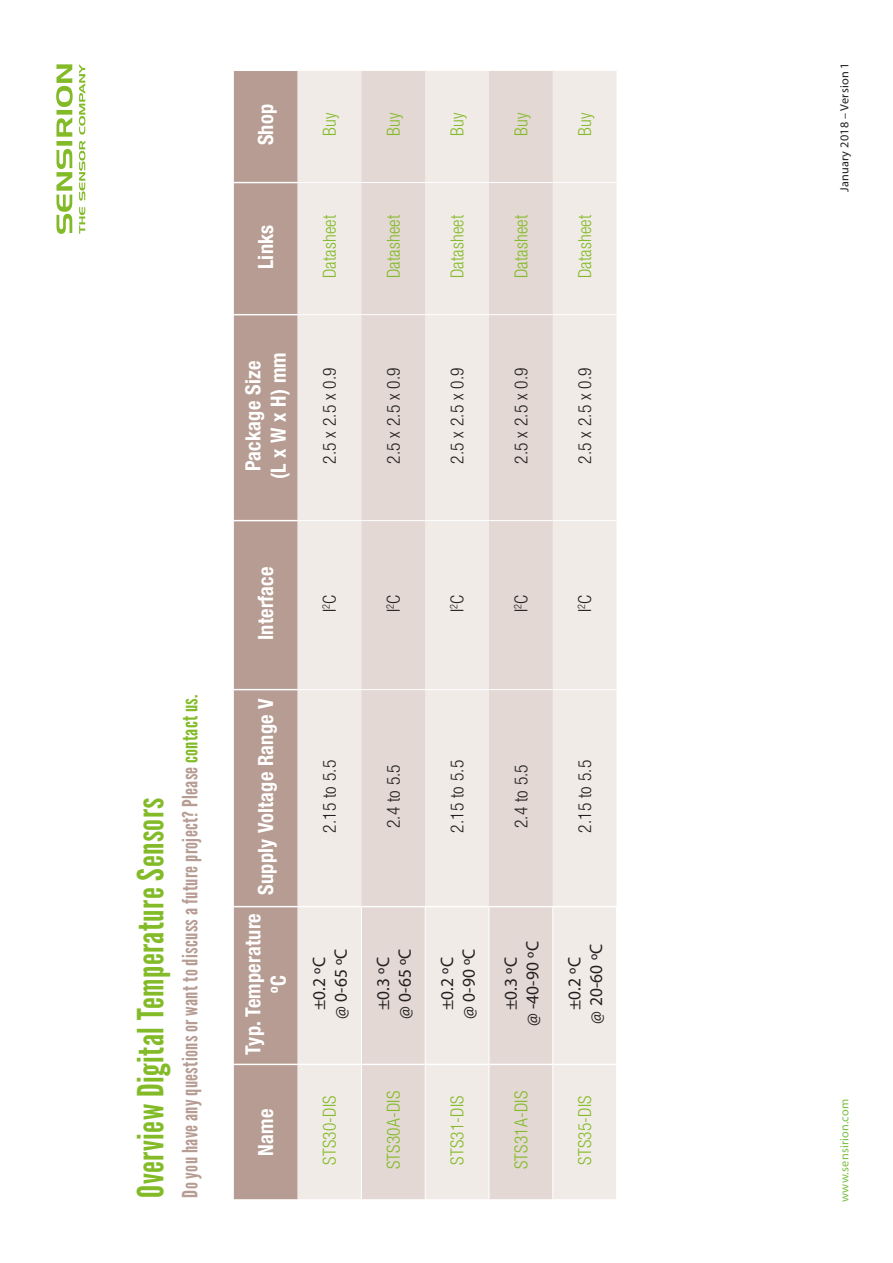
<style>
.page{position:relative;width:893px;height:1263px;background:#fff}
.page>*{position:absolute;margin:0;border:0;box-sizing:border-box;transform-origin:0 0}
.Aufzählung_im_Lauf{font:36px "League Gothic";letter-spacing:.015em;color:#82bb27}
.Tabelle{font:700 condensed 21px/25.3px "Helvetica Neue LT Std";letter-spacing:.01em;color:#fff;text-align:center}
.Aufzählung_im_Lauf-2{font:21px "League Gothic";letter-spacing:.015em;color:#b69c92}
.Tabelle-2{font:300 condensed 18px "Helvetica Neue LT Std";letter-spacing:.01em;color:#231f20}
.Tabelle-3{font:300 condensed 18px "Helvetica Neue LT Std";letter-spacing:.01em;color:#82bb27}
.Tabelle-4{font:18px/21.8px "Myriad Pro";letter-spacing:.01em;color:#231f20;text-align:center}
.Aufzählung_im_Lauf-3{font:12px "Myriad Pro";letter-spacing:.015em;color:#231f20}
.Aufzählung_im_Lauf-4{font:12px "Myriad Pro";letter-spacing:.015em;color:#79c142}
.s1{color:#82bb27}
</style>
<div class="page">
<div style="left:234px;top:71px;width:64px;height:1128px;background:#b69c92"></div>
<div style="left:298px;top:71px;width:319px;height:1128px;background:#f1ebe8"></div>
<svg style="left:361px;top:71px;width:192px;height:1128px;background:#e7deda"></svg>
<hr style="left:234px;top:1064px;width:64px;height:1px;background:#fff">
<hr style="left:234px;top:906px;width:64px;height:1px;background:#fff">
<hr style="left:234px;top:689px;width:64px;height:1px;background:#fff">
<hr style="left:234px;top:520px;width:64px;height:1px;background:#fff">
<hr style="left:234px;top:314px;width:64px;height:1px;background:#fff">
<hr style="left:234px;top:182px;width:64px;height:1px;background:#fff">
<hr style="left:298px;top:1064px;width:63px;height:1px;background:#fff">
<hr style="left:362px;top:1064px;width:63px;height:1px;background:#fff">
<hr style="left:426px;top:1064px;width:63px;height:1px;background:#fff">
<hr style="left:489px;top:1064px;width:63px;height:1px;background:#fff">
<hr style="left:553px;top:1064px;width:63px;height:1px;background:#fff">
<hr style="left:298px;top:906px;width:63px;height:1px;background:#fff">
<hr style="left:361px;top:906px;width:64px;height:1px;background:#fff">
<hr style="left:425px;top:906px;width:64px;height:1px;background:#fff">
<hr style="left:489px;top:906px;width:64px;height:1px;background:#fff">
<hr style="left:553px;top:906px;width:63px;height:1px;background:#fff">
<hr style="left:298px;top:689px;width:63px;height:1px;background:#fff">
<hr style="left:298px;top:520px;width:63px;height:1px;background:#fff">
<hr style="left:298px;top:314px;width:63px;height:1px;background:#fff">
<hr style="left:298px;top:182px;width:63px;height:1px;background:#fff">
<hr style="left:361px;top:689px;width:64px;height:1px;background:#fff">
<hr style="left:361px;top:520px;width:64px;height:1px;background:#fff">
<hr style="left:361px;top:314px;width:64px;height:1px;background:#fff">
<hr style="left:361px;top:182px;width:64px;height:1px;background:#fff">
<hr style="left:425px;top:689px;width:64px;height:1px;background:#fff">
<hr style="left:425px;top:520px;width:64px;height:1px;background:#fff">
<hr style="left:425px;top:314px;width:64px;height:1px;background:#fff">
<hr style="left:425px;top:182px;width:64px;height:1px;background:#fff">
<hr style="left:489px;top:689px;width:64px;height:1px;background:#fff">
<hr style="left:489px;top:520px;width:64px;height:1px;background:#fff">
<hr style="left:489px;top:314px;width:64px;height:1px;background:#fff">
<hr style="left:489px;top:182px;width:64px;height:1px;background:#fff">
<hr style="left:553px;top:689px;width:64px;height:1px;background:#fff">
<hr style="left:553px;top:520px;width:64px;height:1px;background:#fff">
<hr style="left:553px;top:314px;width:64px;height:1px;background:#fff">
<hr style="left:553px;top:182px;width:64px;height:1px;background:#fff">
<hr style="left:361px;top:1064px;width:1px;height:135px;background:#fff">
<hr style="left:361px;top:907px;width:1px;height:157px;background:#fff">
<hr style="left:425px;top:1064px;width:1px;height:135px;background:#fff">
<hr style="left:425px;top:907px;width:1px;height:157px;background:#fff">
<hr style="left:489px;top:1064px;width:1px;height:135px;background:#fff">
<hr style="left:489px;top:907px;width:1px;height:157px;background:#fff">
<hr style="left:552px;top:1064px;width:1px;height:135px;background:#fff">
<hr style="left:552px;top:907px;width:1px;height:157px;background:#fff">
<hr style="left:616px;top:1064px;width:1px;height:135px;background:#fff">
<hr style="left:616px;top:906px;width:1px;height:158px;background:#fff">
<svg style="left:56px;top:64px;width:29px;height:170px"></svg>
<p class="Aufzählung_im_Lauf" style="left:130px;top:1198px;width:402px;rotate:-90deg">Overview Digital Temperature Sensors</p>
<p class="Aufzählung_im_Lauf-2" style="left:178px;top:1197px;width:505px;rotate:-90deg">Do you have any questions or want to discuss a future project? Please <span class="s1">contact us.</span></p>
<p class="Tabelle" style="left:253px;top:145px;width:43px;rotate:-90deg">Shop</p>
<p class="Tabelle" style="left:253px;top:269px;width:46px;rotate:-90deg">Links</p>
<p class="Tabelle" style="left:240px;top:471px;width:111px;rotate:-90deg">Package Size</p>
<p class="Tabelle" style="left:265px;top:479px;width:129px;rotate:-90deg">(L x W x H) mm</p>
<p class="Tabelle-3" style="left:319px;top:136px;width:25px;rotate:-90deg">Buy</p>
<p class="Tabelle-3" style="left:319px;top:278px;width:65px;rotate:-90deg">Datasheet</p>
<p class="Tabelle-2" style="left:319px;top:464px;width:98px;rotate:-90deg">2.5 x 2.5 x 0.9</p>
<p class="Tabelle-3" style="left:383px;top:136px;width:25px;rotate:-90deg">Buy</p>
<p class="Tabelle-3" style="left:383px;top:278px;width:65px;rotate:-90deg">Datasheet</p>
<p class="Tabelle-2" style="left:383px;top:464px;width:98px;rotate:-90deg">2.5 x 2.5 x 0.9</p>
<p class="Tabelle-3" style="left:447px;top:136px;width:25px;rotate:-90deg">Buy</p>
<p class="Tabelle-3" style="left:447px;top:278px;width:65px;rotate:-90deg">Datasheet</p>
<p class="Tabelle-2" style="left:447px;top:464px;width:98px;rotate:-90deg">2.5 x 2.5 x 0.9</p>
<p class="Tabelle-3" style="left:511px;top:136px;width:25px;rotate:-90deg">Buy</p>
<p class="Tabelle-3" style="left:511px;top:278px;width:65px;rotate:-90deg">Datasheet</p>
<p class="Tabelle-2" style="left:511px;top:464px;width:98px;rotate:-90deg">2.5 x 2.5 x 0.9</p>
<p class="Tabelle-3" style="left:574px;top:136px;width:25px;rotate:-90deg">Buy</p>
<p class="Tabelle-3" style="left:574px;top:278px;width:65px;rotate:-90deg">Datasheet</p>
<p class="Tabelle-2" style="left:574px;top:464px;width:98px;rotate:-90deg">2.5 x 2.5 x 0.9</p>
<p class="Tabelle" style="left:253px;top:640px;width:75px;rotate:-90deg">Interface</p>
<p class="Tabelle" style="left:253px;top:895px;width:198px;rotate:-90deg">Supply Voltage Range V</p>
<p class="Tabelle" style="left:240px;top:1054px;width:143px;rotate:-90deg">Typ. Temperature oC</p>
<p class="Tabelle" style="left:253px;top:1155px;width:48px;rotate:-90deg">Name</p>
<p class="Tabelle-2" style="left:319px;top:612px;width:19px;rotate:-90deg">I<sup>2</sup>C</p>
<p class="Tabelle-2" style="left:319px;top:832px;width:74px;rotate:-90deg">2.15 to 5.5</p>
<p class="Tabelle-4" style="left:308px;top:1019px;width:72px;rotate:-90deg">±0.2 oC<br>@ 0-65 oC</p>
<p class="Tabelle-3" style="left:319px;top:1165px;width:71px;rotate:-90deg">STS30-DIS</p>
<p class="Tabelle-2" style="left:383px;top:612px;width:19px;rotate:-90deg">I<sup>2</sup>C</p>
<p class="Tabelle-2" style="left:447px;top:612px;width:19px;rotate:-90deg">I<sup>2</sup>C</p>
<p class="Tabelle-2" style="left:511px;top:612px;width:19px;rotate:-90deg">I<sup>2</sup>C</p>
<p class="Tabelle-2" style="left:574px;top:612px;width:19px;rotate:-90deg">I<sup>2</sup>C</p>
<p class="Tabelle-2" style="left:383px;top:828px;width:66px;rotate:-90deg">2.4 to 5.5</p>
<p class="Tabelle-2" style="left:447px;top:832px;width:74px;rotate:-90deg">2.15 to 5.5</p>
<p class="Tabelle-2" style="left:511px;top:828px;width:66px;rotate:-90deg">2.4 to 5.5</p>
<p class="Tabelle-2" style="left:574px;top:832px;width:74px;rotate:-90deg">2.15 to 5.5</p>
<p class="Tabelle-4" style="left:372px;top:1019px;width:72px;rotate:-90deg">±0.3 oC<br>@ 0-65 oC</p>
<p class="Tabelle-4" style="left:436px;top:1019px;width:72px;rotate:-90deg">±0.2 oC<br>@ 0-90 oC</p>
<p class="Tabelle-3" style="left:383px;top:1169px;width:80px;rotate:-90deg">STS30A-DIS</p>
<p class="Tabelle-3" style="left:447px;top:1165px;width:71px;rotate:-90deg">STS31-DIS</p>
<p class="Tabelle-4" style="left:500px;top:1026px;width:87px;rotate:-90deg">±0.3 oC<br>@ -40-90 oC</p>
<p class="Tabelle-3" style="left:511px;top:1169px;width:80px;rotate:-90deg">STS31A-DIS</p>
<p class="Tabelle-4" style="left:563px;top:1024px;width:81px;rotate:-90deg">±0.2 oC<br>@ 20-60 oC</p>
<p class="Tabelle-3" style="left:574px;top:1165px;width:71px;rotate:-90deg">STS35-DIS</p>
<p class="Aufzählung_im_Lauf-3" style="left:837px;top:192px;width:131px;rotate:-90deg">January 2018 – Version 1</p>
<p class="Aufzählung_im_Lauf-4" style="left:837px;top:1202px;width:105px;rotate:-90deg">www.sensirion.com</p>
</div>
